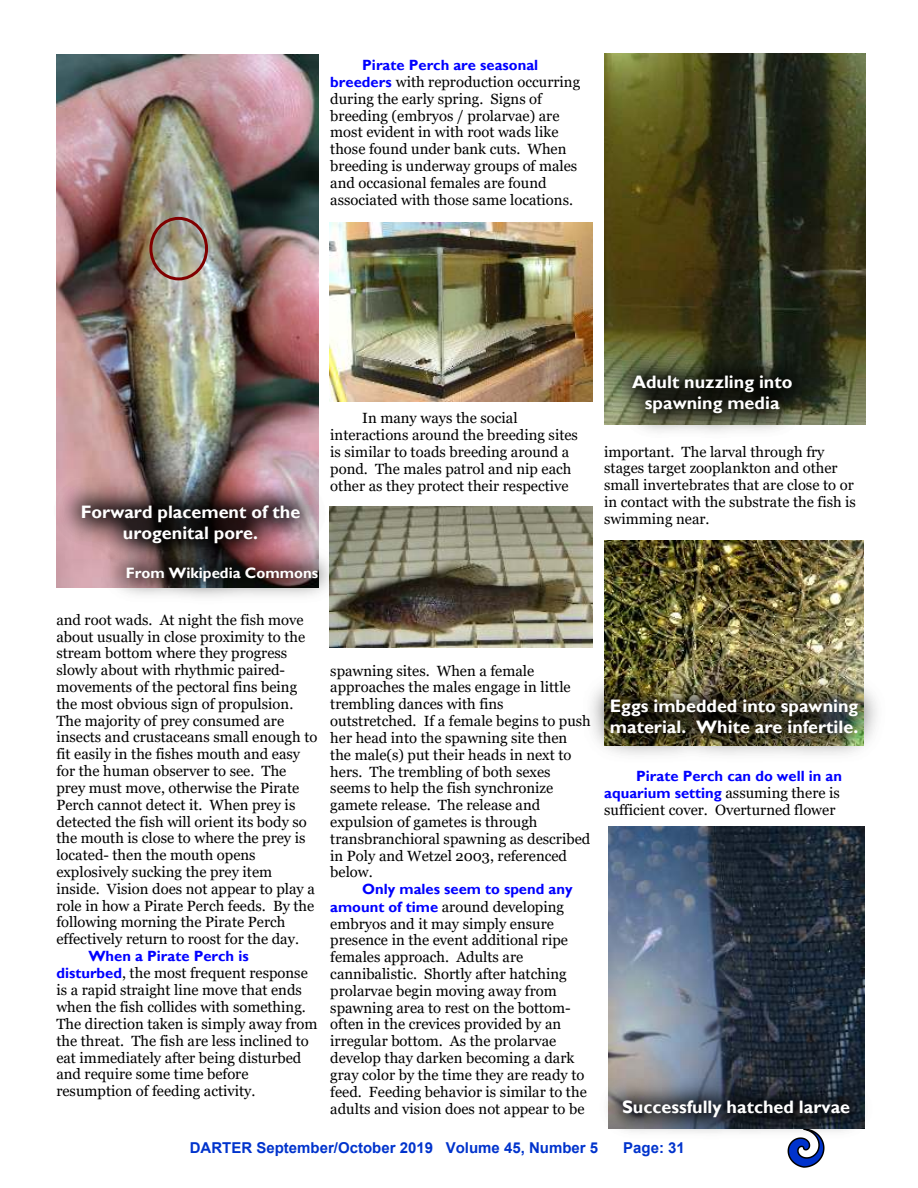
<style>
.page{position:relative;width:918px;height:1188px;background:#fff}
.page>*{position:absolute;margin:0;border:0;box-sizing:border-box;transform-origin:0 0}
.t1{font:700 18px/20.9px "Gill Sans";color:#fff;text-align:center}
.t2{font:700 15px "Arial";color:#03c}
.t3{font:700 15px "Gill Sans";color:#fff}
.t4{font:14.85px/16.8px "Georgia";color:#000}
.t5{font:700 14.85px/17.1px "Gill Sans";color:#00f;text-align:right}
.s1{font-family:"Gill Sans";font-weight:700;color:#00f}
.s2{font-family:"Georgia";font-weight:400;color:#000}
</style>
<div class="page">
<svg style="left:789px;top:1157px;width:34px;height:11px"></svg>
<img style="left:56px;top:55px;width:262px;height:401px">
<img style="left:604px;top:53px;width:261px;height:372px">
<img style="left:330px;top:507px;width:262px;height:141px">
<img style="left:330px;top:223px;width:262px;height:178px">
<img style="left:608px;top:826px;width:256px;height:230px">
<div style="left:149px;top:217px;width:59px;height:63px;border:3px solid #800000;border-radius:50%"></div>
<img style="left:56px;top:456px;width:297px;height:65px">
<img style="left:607px;top:1056px;width:258px;height:101px">
<img style="left:572px;top:328px;width:281px;height:104px">
<img style="left:604px;top:541px;width:260px;height:111px">
<img style="left:591px;top:652px;width:286px;height:103px">
<img style="left:56px;top:521px;width:298px;height:102px">
<p class="t5" style="left:362px;top:58px;width:177px">Pirate Perch are seasonal</p>
<p class="t4" style="left:330px;top:74px;width:251px"><span class="s1">breeders</span> with reproduction occurring during the early spring. Signs of breeding (embryos / prolarvae) are most evident in with root wads like those found under bank cuts. When breeding is underway groups of males and occasional females are found associated with those same locations.</p>
<p class="t1" style="left:81px;top:503px;width:221px">Forward placement of the urogenital pore.</p>
<p class="t3" style="left:126px;top:567px;width:194px">From Wikipedia Commons</p>
<p class="t4" style="left:330px;top:411px;width:249px;text-indent:32px">In many ways the social interactions around the breeding sites is similar to toads breeding around a pond. The males patrol and nip each other as they protect their respective</p>
<p class="t4" style="left:56px;top:612px;width:263px">and root wads. At night the fish move about usually in close proximity to the stream bottom where they progress slowly about with rhythmic paired&shy;movements of the pectoral fins being the most obvious sign of propulsion.<br>The majority of prey consumed are insects and crustaceans small enough to fit easily in the fishes mouth and easy for the human observer to see. The prey must move, otherwise the Pirate Perch cannot detect it. When prey is detected the fish will orient its body so the mouth is close to where the prey is located- then the mouth opens explosively sucking the prey item inside. Vision does not appear to play a role in how a Pirate Perch feeds. By the following morning the Pirate Perch effectively return to roost for the day.</p>
<p class="t5" style="left:88px;top:949px;width:162px">When a Pirate Perch is</p>
<p class="t4" style="left:56px;top:966px;width:263px"><span class="s1">disturbed</span>, the most frequent response is a rapid straight line move that ends when the fish collides with something.<br>The direction taken is simply away from the threat. The fish are less inclined to eat immediately after being disturbed and require some time before resumption of feeding activity.</p>
<p class="t4" style="left:330px;top:663px;width:262px">spawning sites. When a female approaches the males engage in little trembling dances with fins outstretched. If a female begins to push her head into the spawning site then the male(s) put their heads in next to hers. The trembling of both sexes seems to help the fish synchronize gamete release. The release and expulsion of gametes is through transbranchioral spawning as described in Poly and Wetzel 2003, referenced below.</p>
<p class="t5" style="left:362px;top:882px;width:212px">Only males seem to spend any</p>
<p class="t4" style="left:330px;top:899px;width:258px"><span class="s1">amount of time</span> around developing embryos and it may simply ensure presence in the event additional ripe females approach. Adults are cannibalistic. Shortly after hatching prolarvae begin moving away from spawning area to rest on the bottom&shy;often in the crevices provided by an irregular bottom. As the prolarvae develop thay darken becoming a dark gray color by the time they are ready to feed. Feeding behavior is similar to the adults and vision does not appear to be</p>
<p class="t1" style="left:632px;top:373px;width:162px">Adult nuzzling into spawning media</p>
<p class="t4" style="left:604px;top:444px;width:253px">important. The larval through fry stages target zooplankton and other small invertebrates that are close to or in contact with the substrate the fish is swimming near.</p>
<p class="t1" style="left:610px;top:698px;width:250px;text-align:left">Eggs imbedded into spawning material. White are infertile.</p>
<p class="t5" style="left:604px;top:769px;width:239px">Pirate Perch can do well in an aquarium setting <span class="s2">assuming there is</span></p>
<p class="t4" style="left:604px;top:802px;width:233px">sufficient cover. Overturned flower</p>
<p class="t1" style="left:622px;top:1099px;width:230px">Successfully hatched larvae</p>
<p class="t2" style="left:190px;top:1142px;width:410px">DARTER September/October 2019 Volume 45, Number 5</p>
<p class="t2" style="left:623px;top:1142px;width:63px">Page: 31</p>
</div>
